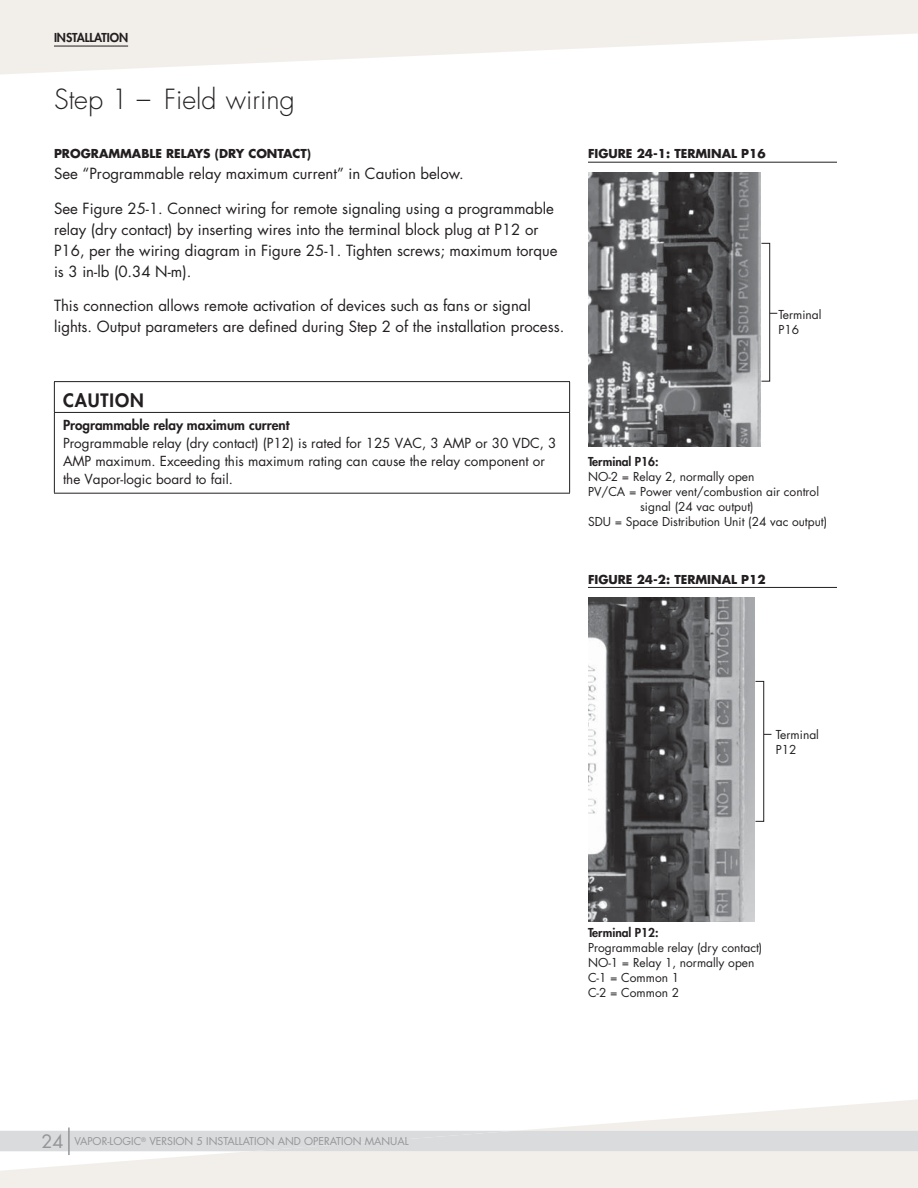
<style>
.page{position:relative;width:918px;height:1188px;background:#fff}
.page>*{position:absolute;margin:0;border:0;box-sizing:border-box;transform-origin:0 0}
.t1{font:300 27px "Futura Std";color:#231f20}
.t2{font:800 18px "Futura Std";letter-spacing:.05em;color:#231f20}
.t3{font:15px/21px "Futura Std";color:#231f20}
.t4{font:13.5px/18px "Futura Std";color:#231f20}
.t5{font:800 13.5px "Futura Std";color:#231f20}
.t6{font:12px/15px "Futura Std";color:#231f20}
.t7{font:700 12px "Futura Std";color:#231f20}
.t8{font:800 12px "Futura Std";color:#231f20}
.t9{font:10.5px "Futura Std";color:#939598}
.s1{font-size:18px}
</style>
<div class="page">
<svg style="left:0;top:0;width:918px;height:74px;fill:#f2efeb"></svg>
<svg style="left:0;top:1099px;width:918px;height:89px;fill:#f2efeb"></svg>
<div style="left:0;top:1131px;width:918px;height:20px;background:#d9dbdc"></div>
<hr style="left:68px;top:1128px;width:2px;height:27px;background:#939598">
<img style="left:588px;top:598px;width:166px;height:323px">
<div style="left:755px;top:681px;width:9px;height:141px;border:1px solid #231f20"></div>
<div style="left:761px;top:243px;width:9px;height:138px;border:1px solid #231f20"></div>
<img style="left:588px;top:172px;width:173px;height:275px">
<hr style="left:54px;top:46px;width:74px;height:1px;background:#231f20">
<hr style="left:54px;top:381px;width:516px;height:1px;background:#231f20">
<hr style="left:54px;top:382px;width:1px;height:30px;background:#231f20">
<hr style="left:569px;top:382px;width:1px;height:30px;background:#231f20">
<hr style="left:54px;top:412px;width:516px;height:1px;background:#231f20">
<hr style="left:54px;top:413px;width:1px;height:80px;background:#231f20">
<hr style="left:569px;top:413px;width:1px;height:80px;background:#231f20">
<hr style="left:54px;top:493px;width:516px;height:1px;background:#231f20">
<hr style="left:588px;top:162px;width:249px;height:1px;background:#231f20">
<hr style="left:588px;top:587px;width:249px;height:1px;background:#231f20">
<p class="t8" style="left:54px;top:32px;width:76px">INSTALLATION</p>
<h1 class="t1" style="left:54px;top:86px;width:98px">Step 1 –</h1>
<h1 class="t1" style="left:164px;top:86px;width:132px">Field wiring</h1>
<p class="t7" style="left:54px;top:147px;width:259px">PROGRAMMABLE RELAYS (DRY CONTACT)</p>
<p class="t3" style="left:54px;top:164px;width:411px">See “Programmable relay maximum current” in Caution below.</p>
<p class="t3" style="left:54px;top:199px;width:505px">See Figure 25-1. Connect wiring for remote signaling using a programmable relay (dry contact) by inserting wires into the terminal block plug at P12 or P16, per the wiring diagram in Figure 25-1. Tighten screws; maximum torque is 3 in-lb (0.34 N-m).</p>
<p class="t3" style="left:54px;top:296px;width:512px">This connection allows remote activation of devices such as fans or signal lights. Output parameters are defined during Step 2 of the installation process.</p>
<p class="t2" style="left:63px;top:392px;width:82px">CAUTION</p>
<p class="t5" style="left:63px;top:418px;width:228px">Programmable relay maximum current</p>
<p class="t4" style="left:63px;top:434px;width:495px">Programmable relay (dry contact) (P12) is rated for 125 VAC, 3 AMP or 30 VDC, 3<br>AMP maximum. Exceeding this maximum rating can cause the relay component or the Vapor-logic board to fail.</p>
<p class="t7" style="left:588px;top:147px;width:179px">FIGURE 24-1: TERMINAL P16</p>
<p class="t6" style="left:778px;top:308px;width:45px">Terminal<br>P16</p>
<p class="t8" style="left:588px;top:456px;width:72px">Terminal P16:</p>
<p class="t6" style="left:588px;top:470px;width:168px">NO-2 = Relay 2, normally open</p>
<p class="t6" style="left:588px;top:485px;width:233px">PV/CA = Power vent/combustion air control</p>
<p class="t6" style="left:640px;top:500px;width:115px">signal (24 vac output)</p>
<p class="t6" style="left:588px;top:515px;width:241px">SDU = Space Distribution Unit (24 vac output)</p>
<p class="t7" style="left:588px;top:572px;width:179px">FIGURE 24-2: TERMINAL P12</p>
<p class="t6" style="left:776px;top:728px;width:45px">Terminal<br>P12</p>
<p class="t9" style="left:42px;top:1136px;width:369px"><span class="s1">24</span> VAPOR-LOGIC<sup>®</sup> VERSION 5 INSTALLATION AND OPERATION MANUAL</p>
<p class="t8" style="left:588px;top:927px;width:72px">Terminal P12:</p>
<p class="t6" style="left:588px;top:941px;width:176px">Programmable relay (dry contact)<br>NO-1 = Relay 1, normally open<br>C-1 = Common 1<br>C-2 = Common 2</p>
</div>
